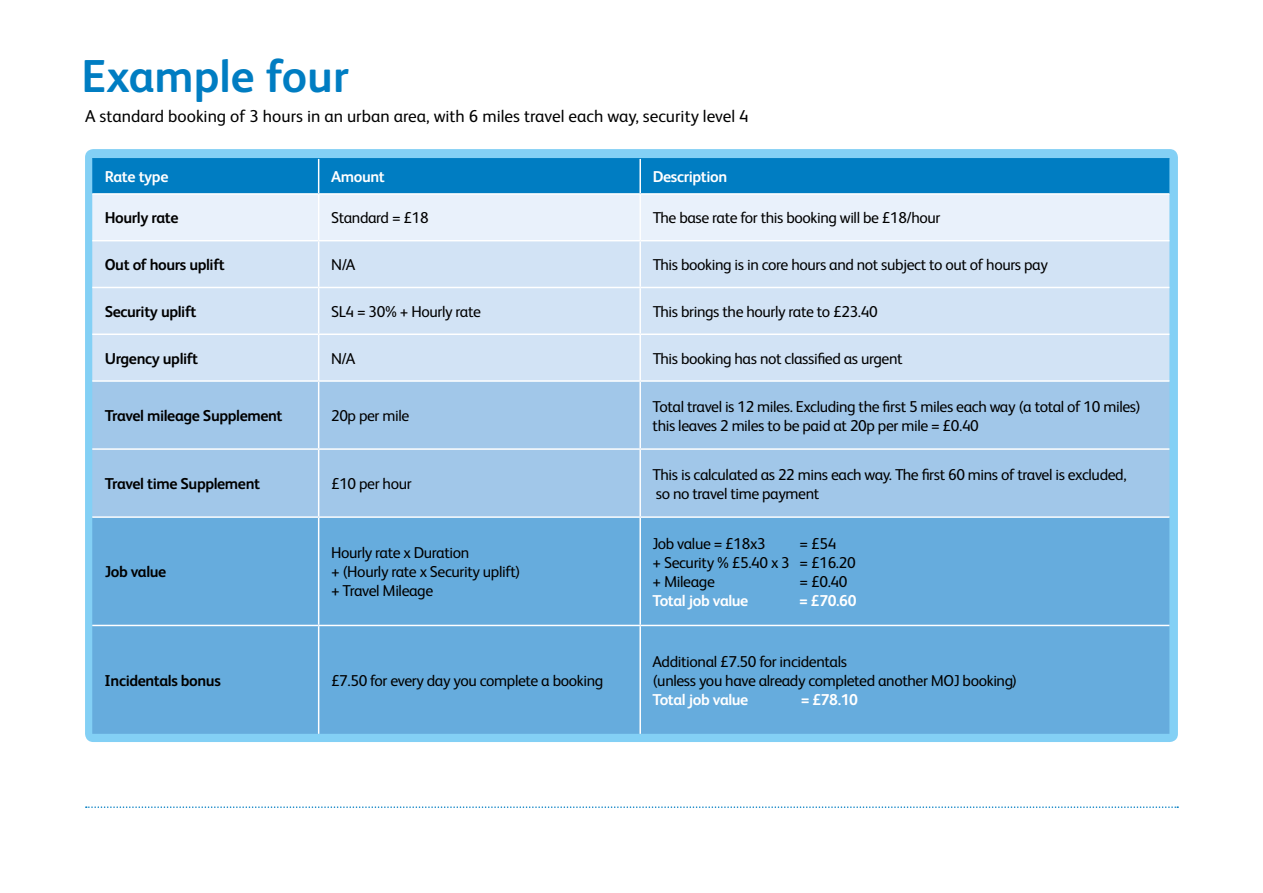
<style>
.page{position:relative;width:1263px;height:893px;background:#fff}
.page>*{position:absolute;margin:0;border:0;box-sizing:border-box;transform-origin:0 0}
.t1{font:700 46.2px "FS Albert Pro";color:#007dc2}
.t2{font:17.25px "FS Albert Pro";color:#000}
.t3{font:15.75px/19px "FS Albert Pro";letter-spacing:-.025em;color:#000}
.t4{font:700 15.75px "FS Albert Pro";letter-spacing:-.025em;color:#000}
.t5{font:700 15.75px "FS Albert Pro";letter-spacing:-.025em;color:#fff}
</style>
<div class="page">
<div style="left:85px;top:149px;width:1093px;height:593px;background:#83d0f5;border-radius:8px"></div>
<svg style="left:86px;top:806px;width:1092px;height:2px"></svg>
<div style="left:92px;top:159px;width:1077px;height:34px;background:#007dc2"></div>
<div style="left:92px;top:195px;width:1077px;height:45px;background:#e9f1fb"></div>
<div style="left:92px;top:241px;width:1077px;height:139px;background:#d2e3f5"></div>
<div style="left:92px;top:382px;width:1077px;height:134px;background:#a1c7e9"></div>
<div style="left:92px;top:518px;width:1077px;height:216px;background:#66acdd"></div>
<hr style="left:92px;top:158px;width:227px;height:1px;background:#007dc2">
<hr style="left:319px;top:158px;width:321px;height:1px;background:#007dc2">
<hr style="left:640px;top:158px;width:529px;height:1px;background:#007dc2">
<hr style="left:318px;top:195px;width:1px;height:45px;background:#fff">
<hr style="left:639px;top:195px;width:2px;height:45px;background:#fff">
<hr style="left:92px;top:240px;width:227px;height:1px;background:#fff">
<hr style="left:319px;top:240px;width:321px;height:1px;background:#fff">
<hr style="left:318px;top:241px;width:1px;height:46px;background:#fff">
<hr style="left:640px;top:240px;width:529px;height:1px;background:#fff">
<hr style="left:639px;top:241px;width:2px;height:46px;background:#fff">
<hr style="left:92px;top:287px;width:227px;height:1px;background:#fff">
<hr style="left:319px;top:287px;width:321px;height:1px;background:#fff">
<hr style="left:318px;top:288px;width:1px;height:45px;background:#fff">
<hr style="left:640px;top:287px;width:529px;height:1px;background:#fff">
<hr style="left:639px;top:288px;width:2px;height:45px;background:#fff">
<hr style="left:92px;top:333px;width:227px;height:2px;background:#fff">
<hr style="left:319px;top:333px;width:321px;height:2px;background:#fff">
<hr style="left:318px;top:335px;width:1px;height:45px;background:#fff">
<hr style="left:640px;top:333px;width:529px;height:2px;background:#fff">
<hr style="left:639px;top:335px;width:2px;height:45px;background:#fff">
<hr style="left:92px;top:380px;width:227px;height:2px;background:#fff">
<hr style="left:319px;top:380px;width:321px;height:2px;background:#fff">
<hr style="left:318px;top:382px;width:1px;height:66px;background:#fff">
<hr style="left:640px;top:380px;width:529px;height:2px;background:#fff">
<hr style="left:639px;top:382px;width:2px;height:66px;background:#fff">
<hr style="left:92px;top:448px;width:227px;height:2px;background:#fff">
<hr style="left:319px;top:448px;width:321px;height:2px;background:#fff">
<hr style="left:318px;top:450px;width:1px;height:66px;background:#fff">
<hr style="left:640px;top:448px;width:529px;height:2px;background:#fff">
<hr style="left:639px;top:450px;width:2px;height:66px;background:#fff">
<hr style="left:92px;top:516px;width:227px;height:2px;background:#fff">
<hr style="left:319px;top:516px;width:321px;height:2px;background:#fff">
<hr style="left:318px;top:518px;width:1px;height:107px;background:#fff">
<hr style="left:640px;top:516px;width:529px;height:2px;background:#fff">
<hr style="left:639px;top:518px;width:2px;height:107px;background:#fff">
<hr style="left:92px;top:625px;width:227px;height:1px;background:#fff">
<hr style="left:319px;top:625px;width:321px;height:1px;background:#fff">
<hr style="left:318px;top:626px;width:1px;height:108px;background:#fff">
<hr style="left:640px;top:625px;width:529px;height:1px;background:#fff">
<hr style="left:639px;top:626px;width:2px;height:108px;background:#fff">
<hr style="left:318px;top:159px;width:1px;height:34px;background:#fff">
<hr style="left:639px;top:159px;width:2px;height:34px;background:#fff">
<hr style="left:92px;top:193px;width:227px;height:2px;background:#fff">
<hr style="left:319px;top:193px;width:321px;height:2px;background:#fff">
<hr style="left:640px;top:193px;width:529px;height:2px;background:#fff">
<h1 class="t1" style="left:82px;top:44px;width:269px">Example four</h1>
<p class="t2" style="left:85px;top:104px;width:665px">A standard booking of 3 hours in an urban area, with 6 miles travel each way, security level 4</p>
<p class="t5" style="left:105px;top:166px;width:65px">Rate type</p>
<p class="t5" style="left:331px;top:166px;width:55px">Amount</p>
<p class="t5" style="left:653px;top:166px;width:76px">Description</p>
<p class="t4" style="left:105px;top:207px;width:75px">Hourly rate</p>
<p class="t3" style="left:331px;top:207px;width:99px">Standard = £18</p>
<p class="t3" style="left:653px;top:207px;width:289px">The base rate for this booking will be £18/hour</p>
<p class="t4" style="left:105px;top:254px;width:121px">Out of hours uplift</p>
<p class="t3" style="left:331px;top:254px;width:26px">N/A</p>
<p class="t3" style="left:653px;top:254px;width:397px">This booking is in core hours and not subject to out of hours pay</p>
<p class="t4" style="left:105px;top:300px;width:93px">Security uplift</p>
<p class="t3" style="left:331px;top:301px;width:151px">SL4 = 30% + Hourly rate</p>
<p class="t3" style="left:653px;top:301px;width:227px">This brings the hourly rate to £23.40</p>
<p class="t4" style="left:105px;top:347px;width:95px">Urgency uplift</p>
<p class="t3" style="left:331px;top:348px;width:26px">N/A</p>
<p class="t3" style="left:653px;top:348px;width:251px">This booking has not classified as urgent</p>
<p class="t4" style="left:105px;top:405px;width:179px">Travel mileage Supplement</p>
<p class="t3" style="left:331px;top:405px;width:80px">20p per mile</p>
<p class="t3" style="left:653px;top:395px;width:490px">Total travel is 12 miles. Excluding the first 5 miles each way (a total of 10 miles) this leaves 2 miles to be paid at 20p per mile = £0.40</p>
<p class="t4" style="left:105px;top:473px;width:157px">Travel time Supplement</p>
<p class="t3" style="left:331px;top:473px;width:82px">£10 per hour</p>
<p class="t3" style="left:653px;top:463px;width:475px">This is calculated as 22 mins each way. The first 60 mins of travel is excluded, so no travel time payment</p>
<p class="t4" style="left:105px;top:561px;width:63px">Job value</p>
<p class="t3" style="left:331px;top:542px;width:191px">Hourly rate x Duration<br>+ (Hourly rate x Security uplift) + Travel Mileage</p>
<p class="t4" style="left:105px;top:669px;width:118px">Incidentals bonus</p>
<p class="t3" style="left:331px;top:670px;width:274px">£7.50 for every day you complete a booking</p>
<p class="t3" style="left:653px;top:533px;width:115px">Job value = £18x3</p>
<p class="t3" style="left:653px;top:533px;width:205px;text-indent:147px">= £54<br>+ Security % £5.40 x 3 = £16.20 + Mileage</p>
<p class="t3" style="left:800px;top:571px;width:49px">= £0.40</p>
<p class="t5" style="left:653px;top:589px;width:97px">Total job value</p>
<p class="t5" style="left:800px;top:589px;width:58px">= £70.60</p>
<p class="t3" style="left:653px;top:650px;width:366px">Additional £7.50 for incidentals<br>(unless you have already completed another MOJ booking)</p>
<p class="t5" style="left:653px;top:688px;width:97px">Total job value</p>
<p class="t5" style="left:801px;top:688px;width:58px">= £78.10</p>
</div>
